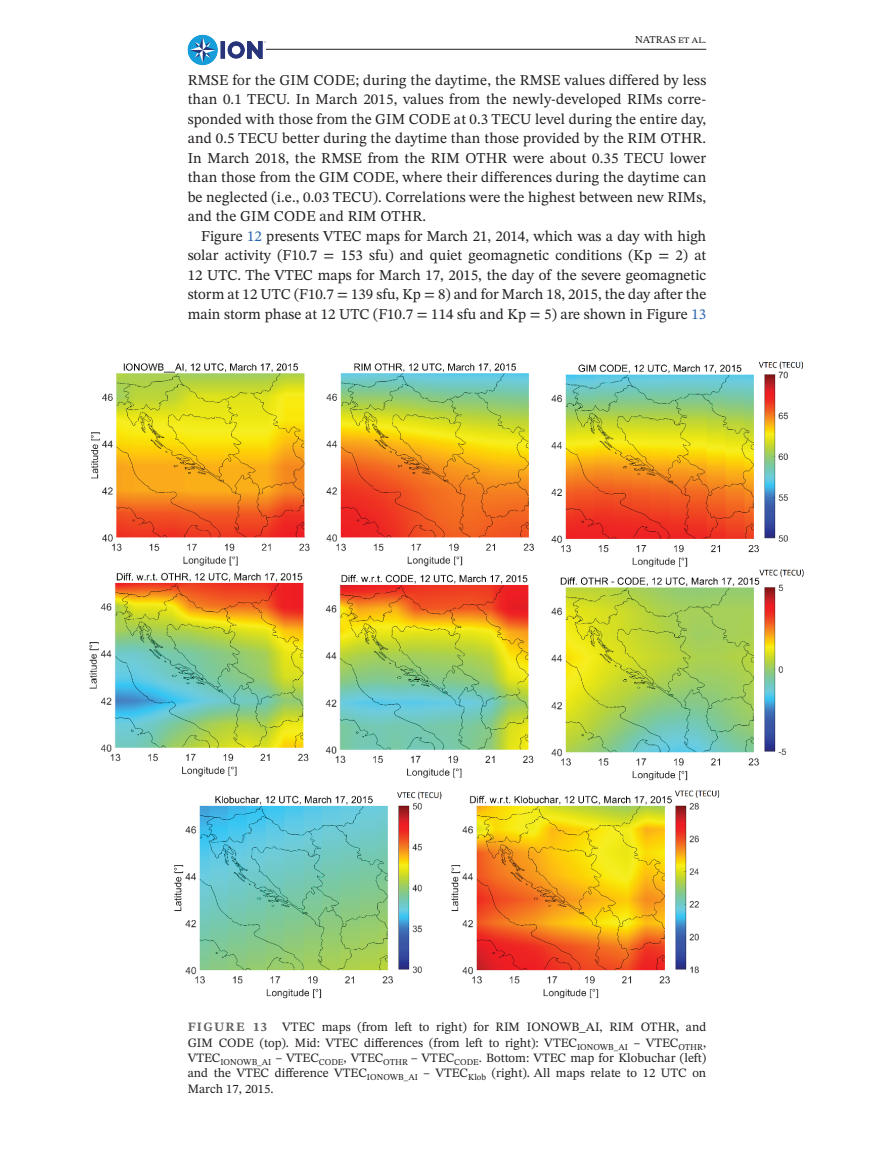
<style>
.page{position:relative;width:894px;height:1174px;background:#fff}
.page>*{position:absolute;margin:0;border:0;box-sizing:border-box;transform-origin:0 0}
.Body_text_indent{font:15px/19.5px "STIX Two Text";color:#231f20;text-align:justify}
.Figure_Caption{font:12.75px/15.3px "STIX Two Text";color:#231f20;text-align:justify}
.t1{font:10.5px "STIX Two Text";color:#231f20}
.s1{color:#2664ae}
.s2{font-weight:700;color:#636366}
</style>
<div class="page">
<hr style="left:188px;top:49px;width:518px;height:1px;background:#231f20">
<img style="left:188px;top:35px;width:78px;height:31px">
<img style="left:89px;top:362px;width:715px;height:637px">
<p class="t1" style="left:635px;top:32px;width:73px">NATRAS et al.</p>
<p class="Body_text_indent" style="left:188px;top:70px;width:520px">RMSE for the GIM CODE; during the daytime, the RMSE values differed by less than 0.1 TECU. In March 2015, values from the newly-developed RIMs corre&shy;sponded with those from the GIM CODE at 0.3 TECU level during the entire day, and 0.5 TECU better during the daytime than those provided by the RIM OTHR.<br>In March 2018, the RMSE from the RIM OTHR were about 0.35 TECU lower than those from the GIM CODE, where their differences during the daytime can be neglected (i.e., 0.03 TECU). Correlations were the highest between new RIMs, and the GIM CODE and RIM OTHR.</p>
<p class="Body_text_indent" style="left:188px;top:226px;width:520px;text-indent:14px">Figure <span class="s1">12</span> presents VTEC maps for March 21, 2014, which was a day with high solar activity (F10.7 = 153 sfu) and quiet geomagnetic conditions (Kp = 2) at 12 UTC. The VTEC maps for March 17, 2015, the day of the severe geomagnetic storm at 12 UTC (F10.7 = 139 sfu, Kp = 8) and for March 18, 2015, the day after the main storm phase at 12 UTC (F10.7 = 114 sfu and Kp = 5) are shown in Figure <span class="s1">13</span></p>
<p class="Figure_Caption" style="left:188px;top:1019px;width:520px"><span class="s2">FIGURE 13</span> VTEC maps (from left to right) for RIM IONOWB_AI, RIM OTHR, and GIM CODE (top). Mid: VTEC differences (from left to right): VTEC<sub>IONOWB_AI</sub> – VTEC<sub>OTHR</sub>, VTEC<sub>IONOWB_AI</sub> – VTEC<sub>CODE</sub>, VTEC<sub>OTHR</sub> – VTEC<sub>CODE</sub>. Bottom: VTEC map for Klobuchar (left) and the VTEC difference VTEC<sub>IONOWB_AI</sub> – VTEC<sub>Klob</sub> (right). All maps relate to 12 UTC on March 17, 2015.</p>
</div>
